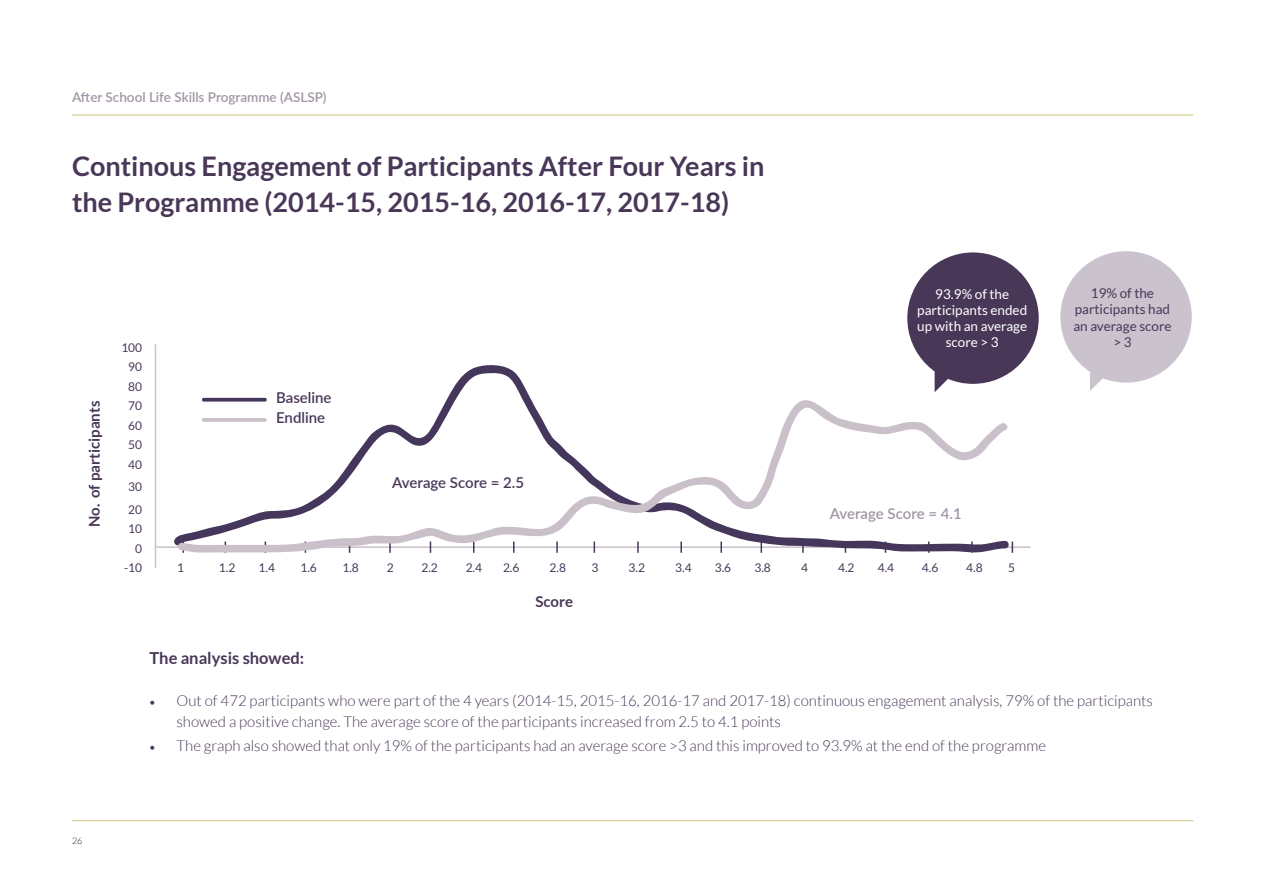
<style>
.page{position:relative;width:1263px;height:893px;background:#fff}
.page>*{position:absolute;margin:0;border:0;box-sizing:border-box;transform-origin:0 0}
.t1{font:700 27px/35.4px "Lato";color:#493758}
.t2{font:700 16.5px "Lato";color:#493758}
.t3{font:300 15px/21px "Lato";color:#493758}
.t4{font:600 15px "Lato";color:#493758}
.t5{font:700 15px "Lato";color:#493758}
.t6{font:600 15px "Lato";letter-spacing:-.005em;color:#a295a6}
.t7{font:13.5px/16.2px "Lato";color:#fff;text-align:center}
.t8{font:13.5px/16.2px "Lato";color:#493758;text-align:center}
.t9{font:600 13.5px "Lato";color:#a295a6}
.t10{font:12px "Lato";color:#493758}
.t11{font:300 9px "Lato";color:#231f20}
.s1{font-family:"Minion Pro";font-weight:400}
</style>
<div class="page">
<hr style="left:72px;top:115px;width:1121px;height:1px;background:#d0c67d">
<div style="left:907px;top:252px;width:132px;height:132px;background:#493758;border-radius:50%"></div>
<div style="left:1060px;top:251px;width:132px;height:132px;background:#cac3cd;border-radius:50%"></div>
<svg style="left:1090px;top:373px;width:25px;height:18px"></svg>
<hr style="left:156px;top:546px;width:874px;height:2px;background:#c9c0c9">
<svg style="left:1012px;top:541px;width:1px;height:12px"></svg>
<hr style="left:155px;top:344px;width:1px;height:224px;background:#c9c0c9">
<svg style="left:172px;top:365px;width:838px;height:188px"></svg>
<svg style="left:177px;top:467px;width:599px;height:86px"></svg>
<svg style="left:767px;top:360px;width:243px;height:117px"></svg>
<hr style="left:72px;top:820px;width:1121px;height:1px;background:#d0c67d">
<p class="t9" style="left:72px;top:87px;width:256px">After School Life Skills Programme (ASLSP)</p>
<p class="t1" style="left:72px;top:148px;width:694px">Continous Engagement of Participants After Four Years in the Programme (2014-15, 2015-16, 2016-17, 2017-18)</p>
<p class="t5" style="left:86px;top:527px;width:128px;rotate:-90deg">No. of participants</p>
<p class="t10" style="left:121px;top:341px;width:22px">100</p>
<p class="t10" style="left:128px;top:360px;width:15px">90</p>
<p class="t10" style="left:128px;top:380px;width:15px">80</p>
<p class="t10" style="left:128px;top:399px;width:15px">70</p>
<p class="t10" style="left:128px;top:419px;width:15px">60</p>
<p class="t10" style="left:128px;top:438px;width:15px">50</p>
<p class="t10" style="left:128px;top:458px;width:15px">40</p>
<p class="t10" style="left:128px;top:480px;width:15px">30</p>
<p class="t10" style="left:128px;top:503px;width:15px">20</p>
<p class="t10" style="left:128px;top:522px;width:15px">10</p>
<p class="t10" style="left:135px;top:542px;width:8px">0</p>
<p class="t10" style="left:124px;top:561px;width:20px">-10</p>
<p class="t4" style="left:276px;top:387px;width:57px">Baseline</p>
<p class="t4" style="left:276px;top:406px;width:51px">Endline</p>
<p class="t4" style="left:392px;top:472px;width:133px">Average Score = 2.5</p>
<p class="t7" style="left:917px;top:286px;width:112px">93.9% of the participants ended up with an average score &gt; 3</p>
<p class="t8" style="left:1073px;top:285px;width:100px">19% of the participants had an average score &gt; 3</p>
<p class="t6" style="left:830px;top:503px;width:133px">Average Score = 4.1</p>
<p class="t10" style="left:177px;top:561px;width:8px">1</p>
<p class="t10" style="left:219px;top:561px;width:18px">1.2</p>
<p class="t10" style="left:258px;top:561px;width:18px">1.4</p>
<p class="t10" style="left:300px;top:561px;width:18px">1.6</p>
<p class="t10" style="left:342px;top:561px;width:18px">1.8</p>
<p class="t10" style="left:387px;top:561px;width:8px">2</p>
<p class="t10" style="left:421px;top:561px;width:18px">2.2</p>
<p class="t10" style="left:466px;top:561px;width:18px">2.4</p>
<p class="t10" style="left:503px;top:561px;width:18px">2.6</p>
<p class="t10" style="left:550px;top:561px;width:18px">2.8</p>
<p class="t10" style="left:591px;top:561px;width:8px">3</p>
<p class="t10" style="left:629px;top:561px;width:18px">3.2</p>
<p class="t10" style="left:675px;top:561px;width:18px">3.4</p>
<p class="t10" style="left:715px;top:561px;width:18px">3.6</p>
<p class="t10" style="left:754px;top:561px;width:18px">3.8</p>
<p class="t10" style="left:801px;top:561px;width:8px">4</p>
<p class="t10" style="left:838px;top:561px;width:18px">4.2</p>
<p class="t10" style="left:878px;top:561px;width:18px">4.4</p>
<p class="t10" style="left:922px;top:561px;width:18px">4.6</p>
<p class="t10" style="left:966px;top:561px;width:18px">4.8</p>
<p class="t10" style="left:1008px;top:561px;width:8px">5</p>
<p class="t5" style="left:535px;top:593px;width:39px">Score</p>
<p class="t2" style="left:149px;top:649px;width:156px">The analysis showed:</p>
<p class="t3" style="left:176px;top:690px;width:978px;text-indent:-27px"><span class="s1">•</span> Out of 472 participants who were part of the 4 years (2014-15, 2015-16, 2016-17 and 2017-18) continuous engagement analysis, 79% of the participants showed a positive change. The average score of the participants increased from 2.5 to 4.1 points</p>
<p class="t3" style="left:149px;top:735px;width:898px"><span class="s1">•</span> The graph also showed that only 19% of the participants had an average score &gt;3 and this improved to 93.9% at the end of the programme</p>
<p class="t11" style="left:72px;top:836px;width:12px">26</p>
</div>
